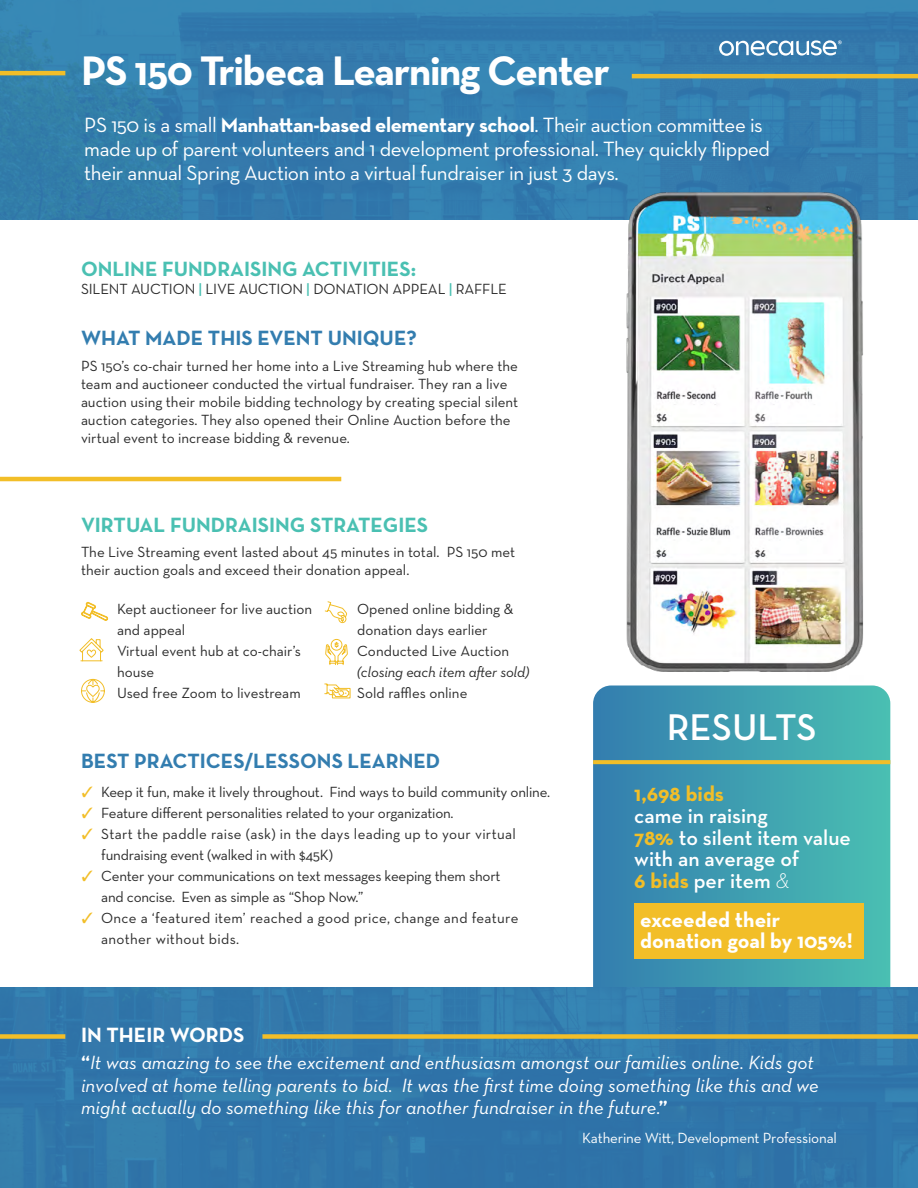
<style>
.page{position:relative;width:918px;height:1188px;background:#fff}
.page>*{position:absolute;margin:0;border:0;box-sizing:border-box;transform-origin:0 0}
.t1{font:700 42px "Neutraface Text";letter-spacing:-.03em;color:#fff}
.t2{font:600 37.8px "Neutraface Text";color:#fff}
.t3{font:600 21.6px/21.6px "Neutraface Text";color:#fff}
.t4{font:700 21.6px/21.6px "Neutraface Text";color:#fff}
.t5{font:700 21.6px "Neutraface Text";color:#f2be28}
.t6{font:21px/24px "Neutraface Text";letter-spacing:-.02em;color:#fff}
.t7{font:700 21px "Neutraface Text";color:#4ac0b2}
.t8{font:700 21px "Neutraface Text";color:#337daf}
.t9{font:700 21px "Neutraface Text";color:#fff}
.t10{font:italic 19.5px/22.5px "Neutraface Text";color:#fff}
.t11{font:15px/21px "Neutraface Text";color:#2b2b2b}
.t12{font:italic 15px/21px "Neutraface Text";letter-spacing:-.01em;color:#2b2b2b}
.t13{font:15px "Neutraface Text";letter-spacing:-.01em;color:#fff}
.s1{font-weight:700}
.s2{font-weight:600;color:#4ac0b2}
.s3{color:#fff}
.s4{font-style:normal;color:#fff}
.s5{font-style:normal}
.s6{font-weight:700;color:#f2be28}
.s7{font-weight:300;font-style:italic}
.s8{font-weight:700;font-style:normal}
</style>
<div class="page">
<svg style="left:593px;top:686px;width:297px;height:301px;background:#3f9db0"></svg>
<div style="left:634px;top:904px;width:230px;height:55px;background:#f2be28"></div>
<svg style="left:593px;top:760px;width:297px;height:4px"></svg>
<img style="left:1px;top:987px;width:917px;height:201px">
<img style="left:1px;top:0;width:917px;height:219px">
<hr style="left:632px;top:74px;width:286px;height:4px;background:#f2be28">
<hr style="left:0;top:71px;width:65px;height:4px;background:#f2be28">
<div style="left:262px;top:1034px;width:656px;height:5px;background:#f2be28"></div>
<div style="left:0;top:1034px;width:65px;height:5px;background:#f2be28"></div>
<img style="left:617px;top:170px;width:247px;height:502px">
<hr style="left:0;top:477px;width:341px;height:4px;background:#f2be28">
<svg style="left:79px;top:638px;width:25px;height:24px"></svg>
<svg style="left:81px;top:679px;width:24px;height:24px"></svg>
<svg style="left:82px;top:602px;width:26px;height:19px"></svg>
<svg style="left:324px;top:683px;width:27px;height:16px"></svg>
<svg style="left:325px;top:638px;width:23px;height:27px"></svg>
<svg style="left:324px;top:601px;width:23px;height:22px"></svg>
<svg style="left:719px;top:40px;width:123px;height:16px"></svg>
<h1 class="t1" style="left:81px;top:44px;width:530px">PS 150 Tribeca Learning Center</h1>
<h3 class="t6" style="left:84px;top:113px;width:687px">PS 150 is a small <span class="s1">Manhattan-based elementary school</span>. Their auction committee is made up of parent volunteers and 1 development professional. They quickly flipped their annual Spring Auction into a virtual fundraiser in just 3 days.</h3>
<h3 class="t7" style="left:81px;top:255px;width:337px">ONLINE FUNDRAISING ACTIVITIES:</h3>
<p class="t11" style="left:81px;top:278px;width:427px">SILENT AUCTION <span class="s2">|</span> LIVE AUCTION <span class="s2">|</span> DONATION APPEAL <span class="s2">|</span> RAFFLE</p>
<h3 class="t8" style="left:81px;top:325px;width:338px">WHAT MADE THIS EVENT UNIQUE?</h3>
<p class="t11" style="left:81px;top:357px;width:439px;line-height:18px">PS 150’s co-chair turned her home into a Live Streaming hub where the team and auctioneer conducted the virtual fundraiser. They ran a live auction using their mobile bidding technology by creating special silent auction categories. They also opened their Online Auction before the virtual event to increase bidding &amp; revenue.</p>
<h3 class="t7" style="left:81px;top:511px;width:349px">VIRTUAL FUNDRAISING STRATEGIES</h3>
<p class="t11" style="left:81px;top:543px;width:436px;line-height:18px">The Live Streaming event lasted about 45 minutes in total. PS 150 met their auction goals and exceed their donation appeal.</p>
<p class="t11" style="left:117px;top:598px;width:197px;text-indent:-14px"><span class="s3">•</span> Kept auctioneer for live auction and appeal</p>
<p class="t11" style="left:117px;top:640px;width:186px;text-indent:-14px"><span class="s3">•</span> Virtual event hub at co-chair’s house</p>
<p class="t11" style="left:104px;top:682px;width:199px"><span class="s3">•</span> Used free Zoom to livestream</p>
<p class="t11" style="left:357px;top:598px;width:158px;text-indent:-14px"><span class="s3">•</span> Opened online bidding &amp; donation days earlier</p>
<p class="t12" style="left:357px;top:640px;width:174px;text-indent:-14px"><span class="s4">•</span> <span class="s5">Conducted Live Auction </span>(closing each item after sold)</p>
<p class="t11" style="left:344px;top:682px;width:125px"><span class="s3">•</span> Sold raffles online</p>
<h3 class="t8" style="left:81px;top:747px;width:361px">BEST PRACTICES/LESSONS LEARNED</h3>
<p class="t11" style="left:101px;top:781px;width:450px">Keep it fun, make it lively throughout. Find ways to build community online.<br>Feature different personalities related to your organization.<br>Start the paddle raise (ask) in the days leading up to your virtual fundraising event (walked in with $45K)<br>Center your communications on text messages keeping them short<br>and concise. Even as simple as “Shop Now.”<br>Once a ‘featured item’ reached a good price, change and feature another without bids.</p>
<h2 class="t2" style="left:667px;top:703px;width:152px">RESULTS</h2>
<h3 class="t5" style="left:634px;top:780px;width:91px">1,698 bids</h3>
<h3 class="t3" style="left:634px;top:805px;width:218px">came in raising<br><span class="s6">78%</span> to silent item value with an average of<br><span class="s6">6 bids</span> per item <span class="s7">&amp;</span></h3>
<h3 class="t4" style="left:640px;top:908px;width:214px">exceeded their donation goal by 105%!</h3>
<h3 class="t9" style="left:81px;top:1022px;width:165px">IN THEIR WORDS</h3>
<p class="t10" style="left:81px;top:1051px;width:739px"><span class="s8">“</span>It was amazing to see the excitement and enthusiasm amongst our families online. Kids got involved at home telling parents to bid. It was the first time doing something like this and we might actually do something like this for another fundraiser in the future.<span class="s8">”</span></p>
<p class="t13" style="left:582px;top:1128px;width:256px">Katherine Witt, Development Professional</p>
</div>
